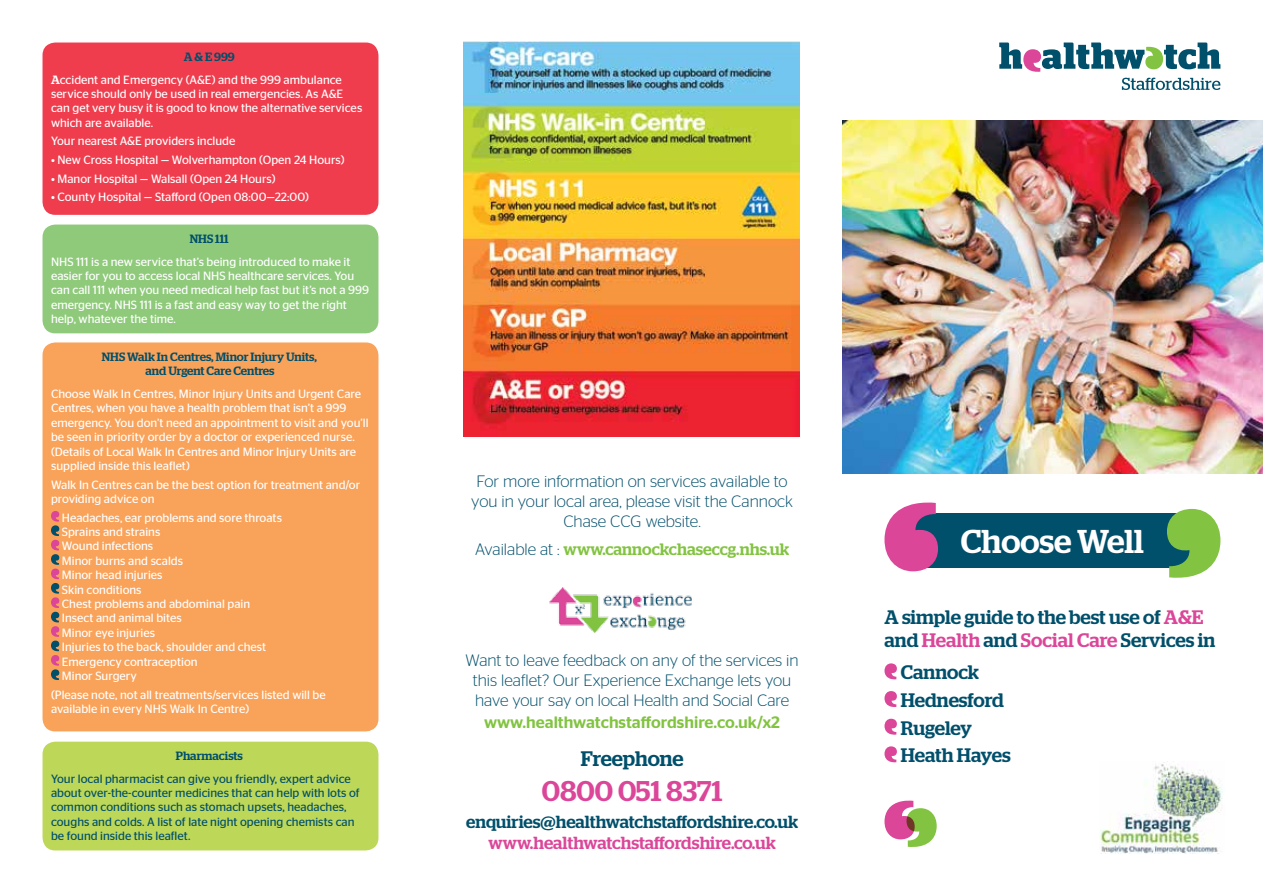
<style>
.page{position:relative;width:1263px;height:893px;background:#fff}
.page>*{position:absolute;margin:0;border:0;box-sizing:border-box;transform-origin:0 0}
.t1{font:500 33px "Stag";color:#fff}
.t2{font:500 28.5px "Stag";color:#db4699}
.t3{font:500 21px "Stag";letter-spacing:-.005em;color:#004f6b}
.t4{font:500 19.5px/27.6px "Stag";color:#004f6b}
.t5{font:500 17.55px "Stag";color:#004f6b}
.t6{font:500 17.55px "Stag";color:#db4699}
.t7{font:300 16.5px/19.8px "Stag Sans";color:#004f6b;text-align:center}
.t8{font:500 16.5px "Stag";color:#82c341}
.t9{font:500 16.5px "Stag Sans";color:#82c341}
.t10{font:12px/14.4px "Stag Sans";color:#fff}
.t11{font:12px/14.4px "Stag Sans";color:#004f6b}
.t12{font:500 12px/14.4px "Stag";color:#004f6b;text-align:center}
.s1{font-family:"Stag";font-weight:500}
.s2{font-family:"Stag Sans";font-weight:300;color:#004f6b}
.s3{color:#db4699}
</style>
<div class="page">
<img style="left:842px;top:120px;width:421px;height:353px">
<svg style="left:999px;top:43px;width:221px;height:29px"></svg>
<svg style="left:1122px;top:78px;width:98px;height:12px"></svg>
<img style="left:549px;top:588px;width:143px;height:44px">
<div style="left:43px;top:43px;width:335px;height:172px;background:#ef3d4e;border-radius:13px"></div>
<div style="left:43px;top:225px;width:335px;height:108px;background:#8fca7b;border-radius:13px"></div>
<div style="left:43px;top:742px;width:335px;height:108px;background:#bdd758;border-radius:13px"></div>
<div style="left:43px;top:342px;width:335px;height:389px;background:#f9a25a;border-radius:13px"></div>
<svg style="left:51px;top:511px;width:8px;height:169px"></svg>
<div style="left:911px;top:513px;width:283px;height:54px;background:#004f6b"></div>
<svg style="left:1167px;top:509px;width:54px;height:69px"></svg>
<svg style="left:884px;top:502px;width:54px;height:69px"></svg>
<svg style="left:884px;top:800px;width:53px;height:47px"></svg>
<svg style="left:884px;top:663px;width:13px;height:16px"></svg>
<svg style="left:884px;top:691px;width:13px;height:16px"></svg>
<svg style="left:884px;top:719px;width:13px;height:16px"></svg>
<svg style="left:884px;top:746px;width:13px;height:16px"></svg>
<img style="left:1100px;top:762px;width:123px;height:92px">
<img style="left:463px;top:42px;width:336px;height:395px">
<p class="t12" style="left:184px;top:49px;width:52px">A &amp; E 999</p>
<p class="t10" style="left:51px;top:72px;width:313px"><span class="s1">A</span>ccident and Emergency (A&amp;E) and the 999 ambulance service should only be used in real emergencies. As A&amp;E can get very busy it is good to know the alternative services which are available.</p>
<p class="t10" style="left:51px;top:134px;width:186px">Your nearest A&amp;E providers include</p>
<p class="t10" style="left:51px;top:153px;width:295px">• New Cross Hospital — Wolverhampton (Open 24 Hours)</p>
<p class="t10" style="left:51px;top:171px;width:226px">• Manor Hospital — Walsall (Open 24 Hours)</p>
<p class="t10" style="left:51px;top:190px;width:259px">• County Hospital — Stafford (Open 08:00—22:00)</p>
<p class="t12" style="left:190px;top:231px;width:40px">NHS 111</p>
<p class="t10" style="left:51px;top:254px;width:319px">NHS 111 is a new service that’s being introduced to make it easier for you to access local NHS healthcare services. You can call 111 when you need medical help fast but it’s not a 999 emergency. NHS 111 is a fast and easy way to get the right help, whatever the time.</p>
<p class="t12" style="left:102px;top:349px;width:216px">NHS Walk In Centres, Minor Injury Units, and Urgent Care Centres</p>
<p class="t10" style="left:51px;top:386px;width:319px">Choose Walk In Centres, Minor Injury Units and Urgent Care Centres, when you have a health problem that isn’t a 999 emergency. You don’t need an appointment to visit and you’ll be seen in priority order by a doctor or experienced nurse. (Details of Local Walk In Centres and Minor Injury Units are supplied inside this leaflet)</p>
<p class="t10" style="left:51px;top:477px;width:311px">Walk In Centres can be the best option for treatment and/or providing advice on</p>
<p class="t10" style="left:62px;top:510px;width:222px">Headaches, ear problems and sore throats<br>Sprains and strains<br>Wound infections<br>Minor burns and scalds<br>Minor head injuries<br>Skin conditions<br>Chest problems and abdominal pain<br>Insect and animal bites<br>Minor eye injuries<br>Injuries to the back, shoulder and chest<br>Emergency contraception<br>Minor Surgery</p>
<p class="t10" style="left:51px;top:687px;width:276px">(Please note, not all treatments/services listed will be available in every NHS Walk In Centre)</p>
<p class="t12" style="left:176px;top:748px;width:69px">Pharmacists</p>
<p class="t11" style="left:51px;top:771px;width:310px">Your local pharmacist can give you friendly, expert advice about over-the-counter medicines that can help with lots of common conditions such as stomach upsets, headaches, coughs and colds. A list of late night opening chemists can be found inside this leaflet.</p>
<h3 class="t7" style="left:471px;top:471px;width:323px">For more information on services available to you in your local area, please visit the Cannock<br>Chase CCG website.</h3>
<h3 class="t8" style="left:475px;top:539px;width:316px"><span class="s2">Available at :</span> www.cannockchaseccg.nhs.uk</h3>
<h3 class="t7" style="left:466px;top:650px;width:334px">Want to leave feedback on any of the services in this leaflet? Our Experience Exchange lets you have your say on local Health and Social Care</h3>
<h3 class="t9" style="left:484px;top:713px;width:298px">www.healthwatchstaffordshire.co.uk/x2</h3>
<h3 class="t3" style="left:581px;top:747px;width:104px">Freephone</h3>
<h2 class="t2" style="left:542px;top:774px;width:182px">0800 051 8371</h2>
<h3 class="t5" style="left:466px;top:811px;width:333px">enquiries@healthwatchstaffordshire.co.uk</h3>
<h3 class="t6" style="left:488px;top:832px;width:289px">www.healthwatchstaffordshire.co.uk</h3>
<h1 class="t1" style="left:961px;top:522px;width:185px">Choose Well</h1>
<h3 class="t4" style="left:884px;top:605px;width:332px;line-height:23.4px">A simple guide to the best use of <span class="s3">A&amp;E </span>and <span class="s3">Health</span> and <span class="s3">Social Care</span> Services in</h3>
<h3 class="t4" style="left:901px;top:658px;width:111px">Cannock<br>Hednesford<br>Rugeley<br>Heath Hayes</h3>
</div>
